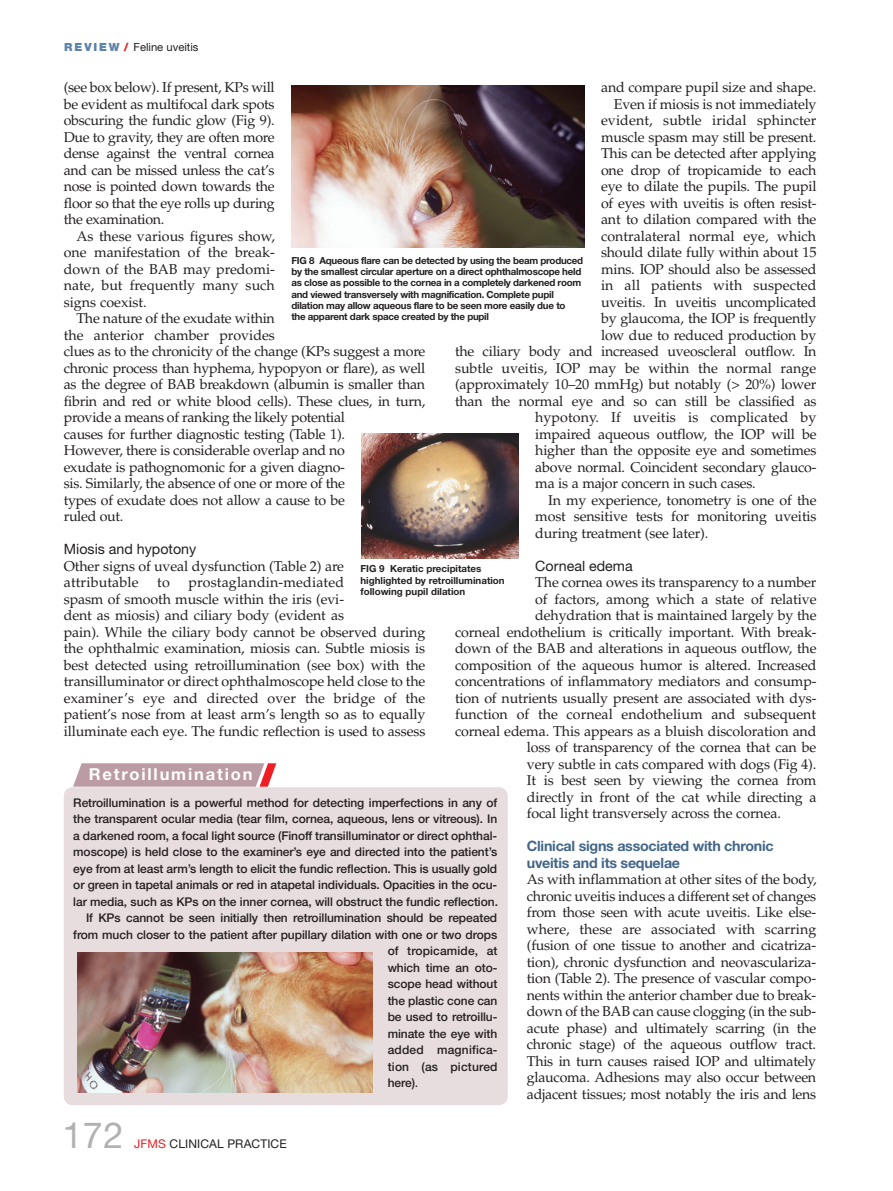
<style>
.page{position:relative;width:893px;height:1191px;background:#fff}
.page>*{position:absolute;margin:0;border:0;box-sizing:border-box;transform-origin:0 0}
.t1{font:36px "Helvetica Neue";color:#b1b1b4}
.t2{font:700 16.5px "Helvetica Neue";letter-spacing:.11em;color:#fff}
.t3{font:14.25px/16.5px "Palatino";letter-spacing:-.01em;color:#231f20;text-align:justify}
.t4{font:14.25px/16.5px "Helvetica Neue Bold TT";letter-spacing:-.015em;color:#426688}
.t5{font:14.25px "Helvetica Neue";color:#231f20}
.t6{font:500 12px "Helvetica Neue";letter-spacing:-.005em;color:#231f20}
.t7{font:500 12px "Helvetica Neue";letter-spacing:.015em;color:#231f20}
.t8{font:12px "Helvetica Neue";letter-spacing:.01em;color:#231f20}
.t9{font:11.25px "Helvetica Neue";color:#231f20}
.t10{font:700 9.75px/11.2px "Helvetica Neue";letter-spacing:-.025em;color:#231f20}
.t11{font:700 9.75px/11.2px "Helvetica Neue";color:#231f20}
.s1{font-weight:900;color:#5e83a8}
.s2{font-weight:900;color:#ee1e24}
.s3{font-family:"Palatino";font-weight:400;font-size:14.25px}
.s4{color:#ee1e24}
</style>
<div class="page">
<img style="left:291px;top:85px;width:294px;height:163px">
<img style="left:361px;top:433px;width:158px;height:125px">
<div style="left:64px;top:787px;width:444px;height:318px;background:#e7dcde;border-radius:9px"></div>
<img style="left:77px;top:952px;width:295px;height:140px">
<svg style="left:73px;top:763px;width:203px;height:23px;background:#c29da5"></svg>
<p class="t9" style="left:64px;top:43px;width:136px"><span class="s1">R E V I E W</span> <span class="s2">/</span> Feline uveitis</p>
<p class="t3" style="left:64px;top:81px;width:212px">(see box below). If present, KPs will be evident as multifocal dark spots obscuring the fundic glow (Fig 9).<br>Due to gravity, they are often more dense against the ventral cornea and can be missed unless the cat’s nose is pointed down towards the floor so that the eye rolls up during the examination.</p>
<p class="t3" style="left:64px;top:229px;width:213px;text-indent:13px">As these various figures show, one manifestation of the break&shy;down of the BAB may predomi&shy;nate, but frequently many such signs coexist.</p>
<p class="t3" style="left:64px;top:312px;width:363px;text-align:left;text-indent:13px">The nature of the exudate within<br>the anterior chamber provides<br>clues as to the chronicity of the change (KPs suggest a more chronic process than hyphema, hypopyon or flare), as well as the degree of BAB breakdown (albumin is smaller than fibrin and red or white blood cells). These clues, in turn, provide a means of ranking the likely potential<br>causes for further diagnostic testing (Table 1).<br>However, there is considerable overlap and no<br>exudate is pathognomonic for a given diagno-<br>sis. Similarly, the absence of one or more of the<br>types of exudate does not allow a cause to be<br>ruled out.</p>
<p class="t5" style="left:64px;top:544px;width:134px">Miosis and hypotony</p>
<p class="t3" style="left:64px;top:559px;width:282px">Other signs of uveal dysfunction (Table 2) are attributable</p>
<p class="t3" style="left:601px;top:81px;width:217px">and compare pupil size and shape.</p>
<p class="t3" style="left:614px;top:97px;width:204px">Even if miosis is not immediately</p>
<p class="t3" style="left:601px;top:114px;width:217px">evident, subtle iridal sphincter</p>
<p class="t3" style="left:601px;top:130px;width:217px">muscle spasm may still be present.</p>
<p class="t3" style="left:601px;top:147px;width:217px">This can be detected after applying</p>
<p class="t3" style="left:601px;top:163px;width:217px">one drop of tropicamide to each</p>
<p class="t3" style="left:601px;top:180px;width:217px">eye to dilate the pupils. The pupil</p>
<p class="t3" style="left:601px;top:196px;width:217px">of eyes with uveitis is often resist-</p>
<p class="t3" style="left:601px;top:213px;width:217px">ant to dilation compared with the</p>
<p class="t3" style="left:601px;top:229px;width:217px">contralateral normal eye, which</p>
<p class="t3" style="left:601px;top:246px;width:217px">should dilate fully within about 15</p>
<p class="t3" style="left:601px;top:262px;width:217px">mins. IOP should also be assessed</p>
<p class="t3" style="left:601px;top:279px;width:217px">in all patients with suspected</p>
<p class="t3" style="left:601px;top:295px;width:217px">uveitis. In uveitis uncomplicated</p>
<p class="t3" style="left:601px;top:312px;width:217px">by glaucoma, the IOP is frequently</p>
<p class="t3" style="left:601px;top:328px;width:217px">low due to reduced production by</p>
<p class="t3" style="left:455px;top:345px;width:363px">the ciliary body and increased uveoscleral outflow. In</p>
<p class="t3" style="left:455px;top:361px;width:363px">subtle uveitis, IOP may be within the normal range</p>
<p class="t3" style="left:455px;top:378px;width:363px">(approximately 10–20 mmHg) but notably (&gt; 20%) lower</p>
<p class="t3" style="left:455px;top:394px;width:363px">than the normal eye and so can still be classified as</p>
<p class="t3" style="left:535px;top:411px;width:283px">hypotony. If uveitis is complicated by</p>
<p class="t3" style="left:535px;top:427px;width:283px">impaired aqueous outflow, the IOP will be</p>
<p class="t3" style="left:535px;top:444px;width:283px">higher than the opposite eye and sometimes</p>
<p class="t3" style="left:535px;top:460px;width:283px">above normal. Coincident secondary glauco-</p>
<p class="t3" style="left:535px;top:477px;width:222px">ma is a major concern in such cases.</p>
<p class="t3" style="left:548px;top:493px;width:270px">In my experience, tonometry is one of the</p>
<p class="t3" style="left:535px;top:510px;width:283px">most sensitive tests for monitoring uveitis</p>
<p class="t3" style="left:535px;top:526px;width:175px">during treatment (see later).</p>
<p class="t5" style="left:535px;top:560px;width:99px">Corneal edema</p>
<p class="t3" style="left:535px;top:576px;width:283px">The cornea owes its transparency to a number</p>
<p class="t3" style="left:535px;top:592px;width:283px">of factors, among which a state of relative</p>
<p class="t3" style="left:535px;top:609px;width:283px">dehydration that is maintained largely by the</p>
<p class="t3" style="left:455px;top:625px;width:363px">corneal endothelium is critically important. With break-</p>
<p class="t3" style="left:455px;top:642px;width:363px">down of the BAB and alterations in aqueous outflow, the</p>
<p class="t3" style="left:455px;top:658px;width:363px">composition of the aqueous humor is altered. Increased</p>
<p class="t3" style="left:455px;top:675px;width:363px">concentrations of inflammatory mediators and consump-</p>
<p class="t3" style="left:455px;top:691px;width:363px">tion of nutrients usually present are associated with dys-</p>
<p class="t3" style="left:455px;top:708px;width:363px">function of the corneal endothelium and subsequent</p>
<p class="t3" style="left:455px;top:724px;width:363px">corneal edema. This appears as a bluish discoloration and</p>
<p class="t3" style="left:527px;top:741px;width:291px">loss of transparency of the cornea that can be</p>
<p class="t3" style="left:527px;top:757px;width:291px">very subtle in cats compared with dogs (Fig 4).</p>
<p class="t3" style="left:527px;top:774px;width:291px">It is best seen by viewing the cornea from</p>
<p class="t3" style="left:527px;top:790px;width:291px">directly in front of the cat while directing a</p>
<p class="t3" style="left:527px;top:807px;width:256px">focal light transversely across the cornea.</p>
<p class="t4" style="left:527px;top:839px;width:248px">Clinical signs associated with chronic uveitis and its sequelae</p>
<p class="t3" style="left:527px;top:873px;width:291px">As with inflammation at other sites of the body, chronic uveitis induces a different set of changes from those seen with acute uveitis. Like else&shy;where, these are associated with scarring (fusion of one tissue to another and cicatriza&shy;tion), chronic dysfunction and neovasculariza&shy;tion (Table 2). The presence of vascular compo&shy;nents within the anterior chamber due to break&shy;down of the BAB can cause clogging (in the sub&shy;acute phase) and ultimately scarring (in the chronic stage) of the aqueous outflow tract.<br>This in turn causes raised IOP and ultimately glaucoma. Adhesions may also occur between adjacent tissues; most notably the iris and lens</p>
<p class="t10" style="left:291px;top:256px;width:293px">FIG 8 Aqueous flare can be detected by using the beam produced by the smallest circular aperture on a direct ophthalmoscope held as close as possible to the cornea in a completely darkened room and viewed transversely with magnification. Complete pupil dilation may allow aqueous flare to be seen more easily due to<br>the apparent dark space created by the pupil</p>
<p class="t11" style="left:360px;top:564px;width:146px">FIG 9 Keratic precipitates highlighted by retroillumination following pupil dilation</p>
<p class="t3" style="left:64px;top:576px;width:363px;text-align:left;text-indent:125px">prostaglandin-mediated<br>spasm of smooth muscle within the iris (evi-<br>dent as miosis) and ciliary body (evident as<br>pain). While the ciliary body cannot be observed during the ophthalmic examination, miosis can. Subtle miosis is best detected using retroillumination (see box) with the transilluminator or direct ophthalmoscope held close to the examiner’s eye and directed over the bridge of the patient’s nose from at least arm’s length so as to equally illuminate each eye. The fundic reflection is used to assess</p>
<p class="t3" style="left:157px;top:576px;width:14px">to</p>
<p class="t2" style="left:89px;top:768px;width:165px">Retroillumination</p>
<p class="t6" style="left:73px;top:798px;width:425px">Retroillumination is a powerful method for detecting imperfections in any of</p>
<p class="t6" style="left:73px;top:814px;width:425px">the transparent ocular media (tear film, cornea, aqueous, lens or vitreous). In</p>
<p class="t6" style="left:73px;top:831px;width:425px">a darkened room, a focal light source (Finoff transilluminator or direct ophthal-</p>
<p class="t6" style="left:73px;top:847px;width:425px">moscope) is held close to the examiner’s eye and directed into the patient’s</p>
<p class="t6" style="left:73px;top:864px;width:425px">eye from at least arm’s length to elicit the fundic reflection. This is usually gold</p>
<p class="t6" style="left:73px;top:880px;width:425px">or green in tapetal animals or red in atapetal individuals. Opacities in the ocu-</p>
<p class="t6" style="left:73px;top:897px;width:426px">lar media, such as KPs on the inner cornea, will obstruct the fundic reflection.</p>
<p class="t6" style="left:86px;top:913px;width:413px">If KPs cannot be seen initially then retroillumination should be repeated</p>
<p class="t6" style="left:73px;top:930px;width:425px">from much closer to the patient after pupillary dilation with one or two drops</p>
<p class="t7" style="left:388px;top:946px;width:111px">of tropicamide, at</p>
<p class="t6" style="left:388px;top:963px;width:111px">which time an oto-</p>
<p class="t6" style="left:388px;top:979px;width:111px">scope head without</p>
<p class="t6" style="left:388px;top:996px;width:111px">the plastic cone can</p>
<p class="t6" style="left:388px;top:1012px;width:111px">be used to retroillu-</p>
<p class="t6" style="left:388px;top:1029px;width:111px">minate the eye with</p>
<p class="t7" style="left:388px;top:1045px;width:111px">added magnifica-</p>
<p class="t7" style="left:388px;top:1062px;width:111px">tion (as pictured</p>
<p class="t6" style="left:388px;top:1078px;width:32px">here)<span class="s3">.</span></p>
<h1 class="t1" style="left:63px;top:1122px;width:62px">172</h1>
<p class="t8" style="left:134px;top:1139px;width:154px"><span class="s4">JFMS</span> CLINICAL PRACTICE</p>
</div>
